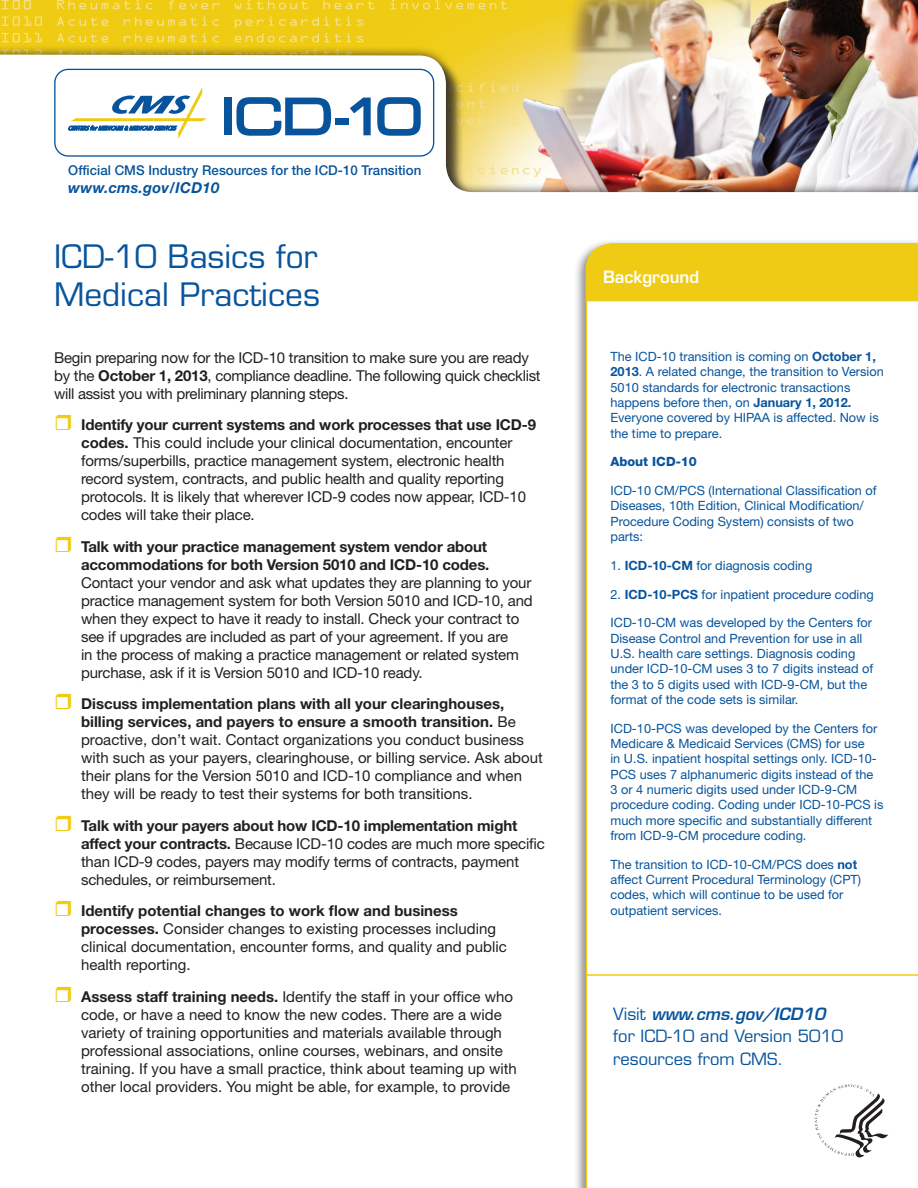
<style>
.page{position:relative;width:918px;height:1188px;background:#fff}
.page>*{position:absolute;margin:0;border:0;box-sizing:border-box;transform-origin:0 0}
.t1{font:31.5px/37.8px "Eurostile";color:#07549c}
.t2{font:16.5px/22.5px "Eurostile";color:#07549c}
.t3{font:600 16.5px "Eurostile";color:#fff}
.t4{font:15px/18px "Helvetica Neue";letter-spacing:-.01em;color:#231f20}
.t5{font:italic 700 15px "Helvetica Neue";letter-spacing:.02em;color:#07549c}
.t6{font:500 13.5px "Helvetica Neue";color:#07549c}
.t7{font:12.75px/15.3px "Helvetica Neue";color:#07549c}
.t8{font:800 12.75px "Helvetica Neue";color:#07549c}
.s1{font-weight:700}
.s2{font-weight:600;font-style:italic}
</style>
<div class="page">
<img style="left:0;top:0;width:918px;height:45px">
<svg style="left:2px;top:17px;width:361px;height:25px"></svg>
<svg style="left:2px;top:0;width:506px;height:9px"></svg>
<img style="left:54px;top:55px;width:864px;height:138px">
<div style="left:573px;top:238px;width:345px;height:950px;background:#231f20;opacity:.5"></div>
<svg style="left:586px;top:243px;width:332px;height:945px"></svg>
<div style="left:586px;top:244px;width:332px;height:57px;background:#efcc13"></div>
<hr style="left:587px;top:974px;width:331px;height:2px;background:#efcc13">
<svg style="left:815px;top:1084px;width:73px;height:74px"></svg>
<div style="left:55px;top:69px;width:379px;height:87px;background:#fff;border-radius:13px"></div>
<div style="left:54px;top:69px;width:380px;height:88px;border:1px solid #07549c;border-radius:13px"></div>
<svg style="left:54px;top:83px;width:465px;height:58px"></svg>
<p class="t6" style="left:68px;top:162px;width:354px">Official CMS Industry Resources for the ICD-10 Transition</p>
<p class="t5" style="left:68px;top:178px;width:152px">www.cms.gov/ICD10</p>
<h1 class="t1" style="left:54px;top:238px;width:267px">ICD-10 Basics for<br>Medical Practices</h1>
<p class="t4" style="left:54px;top:348px;width:488px">Begin preparing now for the ICD-10 transition to make sure you are ready by the <span class="s1">October 1, 2013</span>, compliance deadline. The following quick checklist will assist you with preliminary planning steps.</p>
<p class="t4" style="left:81px;top:416px;width:457px"><span class="s1">Identify your current systems and work processes that use ICD-9 codes.</span> This could include your clinical documentation, encounter forms/superbills, practice management system, electronic health record system, contracts, and public health and quality reporting protocols. It is likely that wherever ICD-9 codes now appear, ICD-10 codes will take their place.</p>
<p class="t4" style="left:81px;top:537px;width:453px"><span class="s1">Talk with your practice management system vendor about accommodations for both Version 5010 and ICD-10 codes.<br></span>Contact your vendor and ask what updates they are planning to your practice management system for both Version 5010 and ICD-10, and when they expect to have it ready to install. Check your contract to see if upgrades are included as part of your agreement. If you are<br>in the process of making a practice management or related system purchase, ask if it is Version 5010 and ICD-10 ready.</p>
<p class="t4" style="left:81px;top:695px;width:463px"><span class="s1">Discuss implementation plans with all your clearinghouses, billing services, and payers to ensure a smooth transition.</span> Be proactive, don’t wait. Contact organizations you conduct business with such as your payers, clearinghouse, or billing service. Ask about their plans for the Version 5010 and ICD-10 compliance and when they will be ready to test their systems for both transitions.</p>
<p class="t4" style="left:81px;top:816px;width:465px"><span class="s1">Talk with your payers about how ICD-10 implementation might affect your contracts.</span> Because ICD-10 codes are much more specific than ICD-9 codes, payers may modify terms of contracts, payment schedules, or reimbursement.</p>
<p class="t4" style="left:81px;top:902px;width:427px"><span class="s1">Identify potential changes to work flow and business processes.</span> Consider changes to existing processes including clinical documentation, encounter forms, and quality and public health reporting.</p>
<p class="t4" style="left:81px;top:987px;width:437px"><span class="s1">Assess staff training needs.</span> Identify the staff in your office who code, or have a need to know the new codes. There are a wide variety of training opportunities and materials available through professional associations, online courses, webinars, and onsite training. If you have a small practice, think about teaming up with other local providers. You might be able, for example, to provide</p>
<h2 class="t3" style="left:603px;top:266px;width:98px">Background</h2>
<p class="t7" style="left:610px;top:349px;width:275px">The ICD-10 transition is coming on <span class="s1">October 1, 2013</span>. A related change, the transition to Version 5010 standards for electronic transactions happens before then, on <span class="s1">January 1, 2012.<br></span>Everyone covered by HIPAA is affected. Now is the time to prepare.</p>
<p class="t8" style="left:610px;top:454px;width:88px">About ICD-10</p>
<p class="t7" style="left:610px;top:483px;width:268px">ICD-10 CM/PCS (International Classification of Diseases, 10th Edition, Clinical Modification/ Procedure Coding System) consists of two parts:</p>
<p class="t7" style="left:610px;top:557px;width:203px">1. <span class="s1">ICD-10-CM</span> for diagnosis coding</p>
<p class="t7" style="left:610px;top:586px;width:265px">2. <span class="s1">ICD-10-PCS</span> for inpatient procedure coding</p>
<p class="t7" style="left:610px;top:615px;width:264px">ICD-10-CM was developed by the Centers for Disease Control and Prevention for use in all U.S. health care settings. Diagnosis coding under ICD-10-CM uses 3 to 7 digits instead of the 3 to 5 digits used with ICD-9-CM, but the format of the code sets is similar.</p>
<p class="t7" style="left:610px;top:720px;width:275px">ICD-10-PCS was developed by the Centers for Medicare &amp; Medicaid Services (CMS) for use<br>in U.S. inpatient hospital settings only. ICD-10- PCS uses 7 alphanumeric digits instead of the 3 or 4 numeric digits used under ICD-9-CM procedure coding. Coding under ICD-10-PCS is much more specific and substantially different from ICD-9-CM procedure coding.</p>
<p class="t7" style="left:610px;top:856px;width:252px">The transition to ICD-10-CM/PCS does <span class="s1">not </span>affect Current Procedural Terminology (CPT) codes, which will continue to be used for outpatient services.</p>
<p class="t2" style="left:613px;top:1003px;width:231px">Visit <span class="s2">www.cms.gov/ICD10 </span>for ICD-10 and Version 5010 resources from CMS.</p>
</div>
